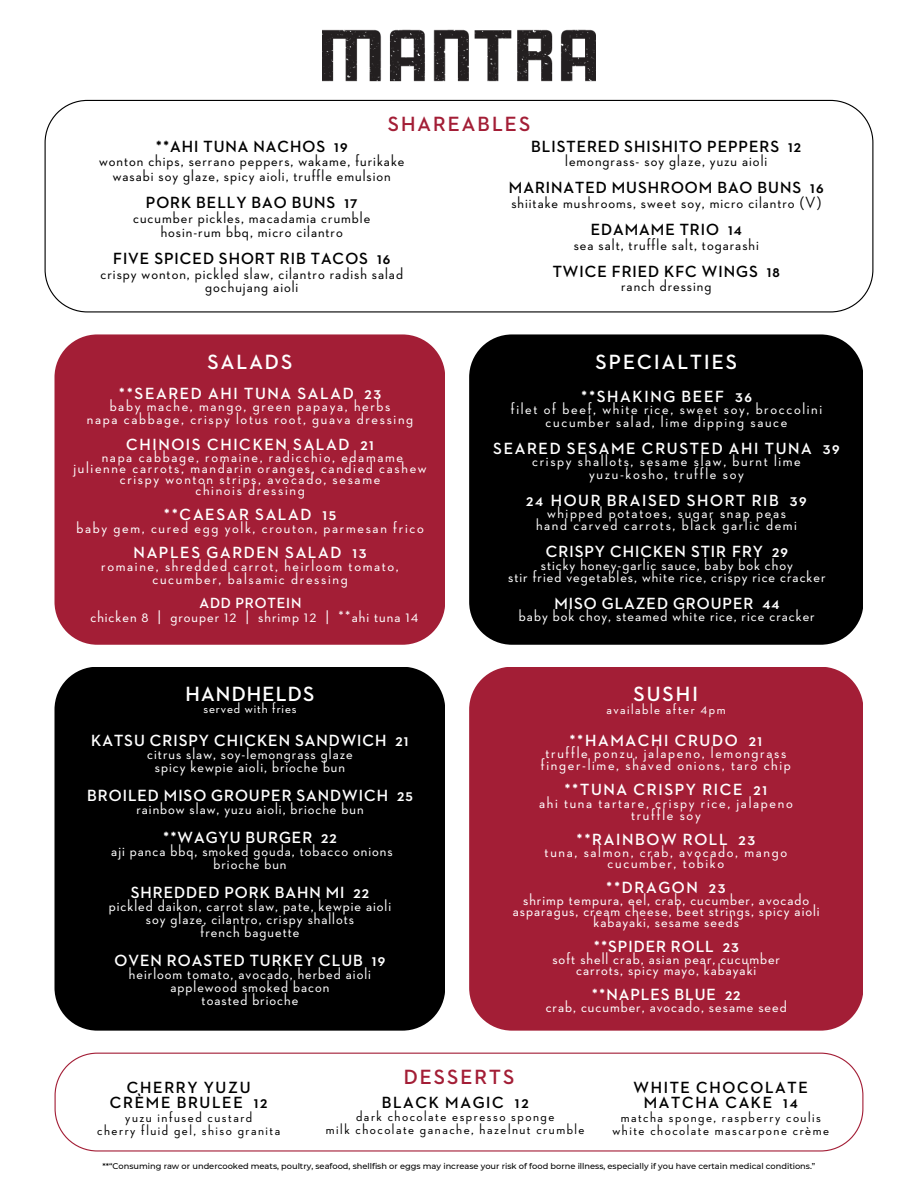
<style>
.page{position:relative;width:918px;height:1188px;background:#fff}
.page>*{position:absolute;margin:0;border:0;box-sizing:border-box;transform-origin:0 0}
.t1{font:700 21px "Neutraface 2 Display";letter-spacing:.1em;color:#fff}
.t2{font:700 21px "Neutraface 2 Display";letter-spacing:.1em;color:#a31e36}
.t3{font:700 21px "Neutraface 2 Display";letter-spacing:.06em;color:#fff}
.t4{font:500 16.5px/12.5px "Neutraface 2 Display";letter-spacing:.1em;color:#fff;text-align:center}
.t5{font:500 16.5px/13px "Neutraface 2 Display";letter-spacing:.06em;color:#fff;text-align:center}
.t6{font:500 16.5px/14.7px "Neutraface 2 Display";letter-spacing:.06em;color:#000;text-align:center}
.t7{font:700 16.5px/14.7px "Neutraface 2 Display";letter-spacing:.1em;color:#000;text-align:center}
.t8{font:700 16.5px/14.7px "Neutraface 2 Display";letter-spacing:.06em;color:#000;text-align:center}
.t9{font:500 15px/12.3px "Neutraface 2 Display";letter-spacing:.1em;color:#000;text-align:center}
.t10{font:500 15px "Neutraface 2 Display";letter-spacing:.1em;color:#fff}
.t11{font:500 15px "Neutraface 2 Display";letter-spacing:.06em;color:#fff}
.t12{font:700 15px "Neutraface 2 Display";letter-spacing:.06em;color:#fff}
.t13{font:500 8.25px "Montserrat";color:#000}
.s1{font-weight:700}
.s2{font-weight:500}
</style>
<div class="page">
<div style="left:469px;top:334px;width:394px;height:311px;background:#000"></div>
<div style="left:54px;top:334px;width:391px;height:311px;background:#a31e36"></div>
<div style="left:54px;top:667px;width:391px;height:364px;background:#000"></div>
<div style="left:469px;top:667px;width:394px;height:364px;background:#a31e36"></div>
<svg style="left:55px;top:1053px;width:808px;height:99px"></svg>
<img style="left:323px;top:29px;width:272px;height:53px">
<svg style="left:45px;top:100px;width:828px;height:212px"></svg>
<h2 class="t2" style="left:388px;top:115px;width:144px">SHAREABLES</h2>
<p class="t6" style="left:99px;top:140px;width:307px"><span class="s1">**AHI TUNA NACHOS 19<br></span>wonton chips, serrano peppers, wakame, furikake wasabi soy glaze, spicy aioli, truffle emulsion</p>
<p class="t6" style="left:133px;top:196px;width:239px"><span class="s1">PORK BELLY BAO BUNS 17 </span>cucumber pickles, macadamia crumble hosin-rum bbq, micro cilantro</p>
<p class="t6" style="left:101px;top:252px;width:304px;line-height:14.1px"><span class="s1">FIVE SPICED SHORT RIB TACOS 16 </span>crispy wonton, pickled slaw, cilantro radish salad gochujang aioli</p>
<p class="t6" style="left:531px;top:140px;width:271px"><span class="s1">BLISTERED SHISHITO PEPPERS 12 </span>lemongrass- soy glaze, yuzu aioli</p>
<p class="t6" style="left:509px;top:181px;width:316px;text-align:left"><span class="s1">MARINATED MUSHROOM BAO BUNS 16 </span>shiitake mushrooms, sweet soy, micro cilantro (V)</p>
<p class="t6" style="left:574px;top:223px;width:187px"><span class="s1">EDAMAME TRIO 14<br></span>sea salt, truffle salt, togarashi</p>
<p class="t8" style="left:553px;top:265px;width:229px">TWICE FRIED KFC WINGS 18 <span class="s2">ranch dressing</span></p>
<h2 class="t1" style="left:208px;top:353px;width:86px">SALADS</h2>
<p class="t4" style="left:87px;top:388px;width:328px"><span class="s1">**SEARED AHI TUNA SALAD 23<br></span>baby mache, mango, green papaya, herbs<br>napa cabbage, crispy lotus root, guava dressing</p>
<p class="t4" style="left:102px;top:439px;width:303px;line-height:12px"><span class="s1">CHINOIS CHICKEN SALAD 21<br></span>napa cabbage, romaine, radicchio, edamame</p>
<p class="t4" style="left:74px;top:462px;width:355px">julienne carrots, mandarin oranges, candied cashew</p>
<p class="t4" style="left:120px;top:473px;width:262px">crispy wonton strips, avocado, sesame</p>
<p class="t4" style="left:195px;top:485px;width:111px">chinois dressing</p>
<p class="t4" style="left:76px;top:509px;width:349px"><span class="s1">**CAESAR SALAD 15<br></span>baby gem, cured egg yolk, crouton, parmesan frico</p>
<p class="t4" style="left:101px;top:547px;width:299px"><span class="s1">NAPLES GARDEN SALAD 13<br></span>romaine, shredded carrot, heirloom tomato, cucumber, balsamic dressing</p>
<p class="t12" style="left:199px;top:596px;width:103px">ADD PROTEIN</p>
<p class="t5" style="left:90px;top:611px;width:329px">chicken 8 | grouper 12 | shrimp 12 | **ahi tuna 14</p>
<h2 class="t3" style="left:185px;top:684px;width:130px">HANDHELDS</h2>
<p class="t11" style="left:203px;top:701px;width:95px">served with fries</p>
<p class="t5" style="left:91px;top:735px;width:319px"><span class="s1">KATSU CRISPY CHICKEN SANDWICH 21 </span>citrus slaw, soy-lemongrass glaze<br>spicy kewpie aioli, brioche bun</p>
<p class="t5" style="left:87px;top:790px;width:327px"><span class="s1">BROILED MISO GROUPER SANDWICH 25 </span>rainbow slaw, yuzu aioli, brioche bun</p>
<p class="t5" style="left:111px;top:832px;width:283px"><span class="s1">**WAGYU BURGER 22<br></span>aji panca bbq, smoked gouda, tobacco onions brioche bun</p>
<p class="t5" style="left:109px;top:887px;width:284px"><span class="s1">SHREDDED PORK BAHN MI 22 </span>pickled daikon, carrot slaw, pate, kewpie aioli soy glaze, cilantro, crispy shallots<br>french baguette</p>
<p class="t5" style="left:115px;top:955px;width:272px"><span class="s1">OVEN ROASTED TURKEY CLUB 19 </span>heirloom tomato, avocado, herbed aioli applewood smoked bacon<br>toasted brioche</p>
<h2 class="t1" style="left:596px;top:353px;width:143px">SPECIALTIES</h2>
<p class="t4" style="left:511px;top:391px;width:313px"><span class="s1">**SHAKING BEEF 36<br></span>filet of beef, white rice, sweet soy, broccolini cucumber salad, lime dipping sauce</p>
<p class="t4" style="left:493px;top:443px;width:348px"><span class="s1">SEARED SESAME CRUSTED AHI TUNA 39 </span>crispy shallots, sesame slaw, burnt lime yuzu-kosho, truffle soy</p>
<p class="t4" style="left:526px;top:495px;width:282px"><span class="s1">24 HOUR BRAISED SHORT RIB 39 </span>whipped potatoes, sugar snap peas<br>hand carved carrots, black garlic demi</p>
<p class="t5" style="left:508px;top:546px;width:319px;line-height:12.5px"><span class="s1">CRISPY CHICKEN STIR FRY 29<br></span>sticky honey-garlic sauce, baby bok choy<br>stir fried vegetables, white rice, crispy rice cracker</p>
<p class="t5" style="left:519px;top:598px;width:297px;line-height:12.5px"><span class="s1">MISO GLAZED GROUPER 44<br></span>baby bok choy, steamed white rice, rice cracker</p>
<h2 class="t1" style="left:633px;top:685px;width:66px">SUSHI</h2>
<p class="t10" style="left:606px;top:702px;width:121px">available after 4pm</p>
<p class="t4" style="left:541px;top:735px;width:251px"><span class="s1">**HAMACHI CRUDO 21<br></span>truffle ponzu, jalapeno, lemongrass finger-lime, shaved onions, taro chip</p>
<p class="t4" style="left:539px;top:784px;width:255px"><span class="s1">**TUNA CRISPY RICE 21<br></span>ahi tuna tartare, crispy rice, jalapeno truffle soy</p>
<p class="t4" style="left:545px;top:834px;width:244px;line-height:12px"><span class="s1">**RAINBOW ROLL 23<br></span>tuna, salmon, crab, avocado, mango</p>
<p class="t4" style="left:608px;top:857px;width:118px">cucumber, tobiko</p>
<p class="t5" style="left:523px;top:882px;width:288px;line-height:12px"><span class="s1">**DRAGON 23<br></span>shrimp tempura, eel, crab, cucumber, avocado</p>
<p class="t5" style="left:513px;top:905px;width:308px">asparagus, cream cheese, beet strings, spicy aioli</p>
<p class="t5" style="left:594px;top:916px;width:147px">kabayaki, sesame seeds</p>
<p class="t5" style="left:552px;top:941px;width:229px;line-height:12px"><span class="s1">**SPIDER ROLL 23<br></span>soft shell crab, asian pear, cucumber</p>
<p class="t5" style="left:576px;top:964px;width:182px">carrots, spicy mayo, kabayaki</p>
<p class="t5" style="left:546px;top:989px;width:243px;line-height:12px"><span class="s1">**NAPLES BLUE 22<br></span>crab, cucumber, avocado, sesame seed</p>
<h2 class="t2" style="left:404px;top:1068px;width:112px">DESSERTS</h2>
<p class="t7" style="left:634px;top:1081px;width:176px">WHITE CHOCOLATE<br>MATCHA CAKE 14</p>
<p class="t9" style="left:613px;top:1112px;width:218px">matcha sponge, raspberry coulis white chocolate mascarpone crème</p>
<p class="t13" style="left:103px;top:1161px;width:714px">**“Consuming raw or undercooked meats, poultry, seafood, shellfish or eggs may increase your risk of food borne illness, especially if you have certain medical conditions.”</p>
<p class="t7" style="left:110px;top:1081px;width:159px">CHERRY YUZU<br>CRÈME BRULEE 12</p>
<p class="t9" style="left:97px;top:1112px;width:185px">yuzu infused custard<br>cherry fluid gel, shiso granita</p>
<p class="t7" style="left:382px;top:1096px;width:148px">BLACK MAGIC 12</p>
<p class="t9" style="left:326px;top:1111px;width:260px">dark chocolate espresso sponge<br>milk chocolate ganache, hazelnut crumble</p>
</div>
